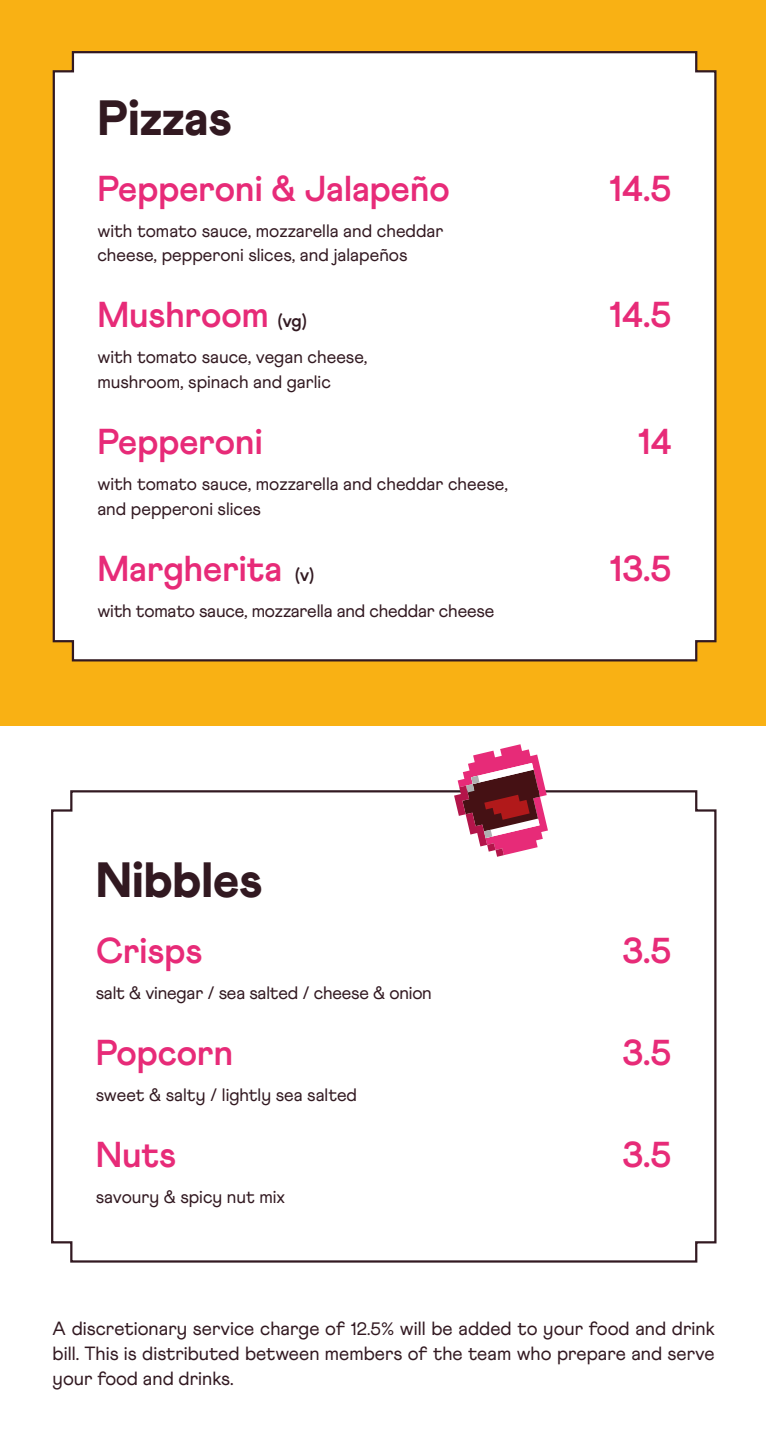
<style>
.page{position:relative;width:766px;height:1436px;background:#fff}
.page>*{position:absolute;margin:0;border:0;box-sizing:border-box;transform-origin:0 0}
.t1{font:900 49.5px "Athletics";color:#321921}
.t2{font:700 36px "Athletics";color:#e72b78}
.t3{font:19.12px/24.8px "Athletics";color:#321921;text-align:justify}
.t4{font:18px/24.8px "Athletics";color:#321921}
.s1{font-size:18px;color:#321921}
.s2{font-size:18px}
</style>
<div class="page">
<div style="left:0;top:0;width:765px;height:725px;background:#f9b114"></div>
<div style="left:52px;top:51px;width:665px;height:611px;background:#fff"></div>
<svg style="left:51px;top:790px;width:666px;height:473px"></svg>
<svg style="left:454px;top:744px;width:94px;height:112px"></svg>
<h1 class="t1" style="left:97px;top:87px;width:136px">Pizzas</h1>
<h2 class="t2" style="left:97px;top:167px;width:354px">Pepperoni &amp; Jalapeño</h2>
<h2 class="t2" style="left:609px;top:167px;width:64px">14.5</h2>
<p class="t4" style="left:97px;top:218px;width:347px">with tomato sauce, mozzarella and cheddar cheese, pepperoni slices, and jalapeños</p>
<h2 class="t2" style="left:97px;top:293px;width:211px">Mushroom <span class="s1">(vg)</span></h2>
<h2 class="t2" style="left:609px;top:293px;width:64px">14.5</h2>
<p class="t4" style="left:97px;top:345px;width:271px">with tomato sauce, vegan cheese, mushroom, spinach and garlic</p>
<h2 class="t2" style="left:97px;top:420px;width:167px">Pepperoni</h2>
<h2 class="t2" style="left:638px;top:420px;width:35px">14</h2>
<p class="t4" style="left:97px;top:471px;width:412px">with tomato sauce, mozzarella and cheddar cheese, and pepperoni slices</p>
<h2 class="t2" style="left:97px;top:547px;width:218px">Margherita <span class="s1">(v)</span></h2>
<h2 class="t2" style="left:609px;top:547px;width:63px">13.5</h2>
<p class="t4" style="left:97px;top:598px;width:398px">with tomato sauce, mozzarella and cheddar cheese</p>
<h1 class="t1" style="left:96px;top:850px;width:168px">Nibbles</h1>
<h2 class="t2" style="left:96px;top:929px;width:108px">Crisps</h2>
<h2 class="t2" style="left:622px;top:929px;width:51px">3.5</h2>
<p class="t4" style="left:96px;top:980px;width:337px">salt &amp; vinegar / sea salted / cheese &amp; onion</p>
<h2 class="t2" style="left:96px;top:1031px;width:139px">Popcorn</h2>
<h2 class="t2" style="left:622px;top:1031px;width:51px">3.5</h2>
<p class="t4" style="left:96px;top:1082px;width:263px">sweet &amp; salty / lightly sea salted</p>
<h2 class="t2" style="left:96px;top:1133px;width:82px">Nuts</h2>
<h2 class="t2" style="left:622px;top:1133px;width:51px">3.5</h2>
<p class="t4" style="left:96px;top:1184px;width:191px">savoury &amp; spicy nut mix</p>
<p class="t3" style="left:53px;top:1316px;width:663px">A discretionary service charge of <span class="s2">12.5%</span> will be added to your food and drink bill. This is distributed between members of the team who prepare and serve your food and drinks.</p>
</div>
